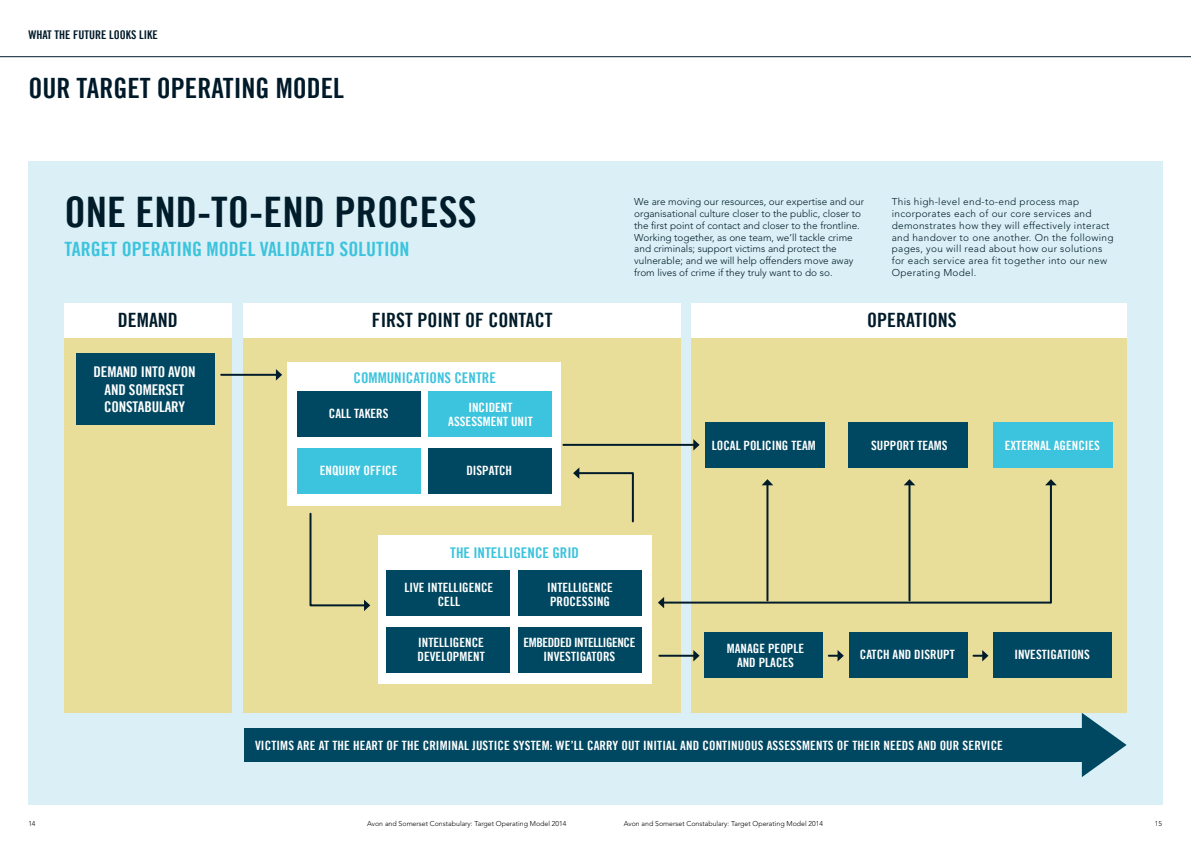
<style>
.page{position:relative;width:1191px;height:842px;background:#fff}
.page>*{position:absolute;margin:0;border:0;box-sizing:border-box;transform-origin:0 0}
.t1{font:42.1px "Trade Gothic LT Bold Cond Twenty";color:#001b29}
.t2{font:28px "Trade Gothic LT Bold Cond Twenty";color:#001a2a}
.t3{font:19.7px "Trade Gothic LT Bold Cond Twenty";color:#3cc3dd}
.t4{font:19.7px "Trade Gothic LT Bold Cond Twenty";color:#001b29}
.t5{font:14.8px "Trade Gothic LT Bold Cond Twenty";color:#3cc3dd}
.t6{font:14.8px/17.8px "Trade Gothic LT Bold Cond Twenty";letter-spacing:-.01em;color:#fff;text-align:center}
.t7{font:12.8px/13.8px "Trade Gothic LT Bold Cond Twenty";color:#fff;text-align:center}
.t8{font:12.8px/13.8px "Trade Gothic LT Bold Cond Twenty";letter-spacing:-.03em;color:#fff;text-align:center}
.t9{font:12px "Trade Gothic LT Bold Cond Twenty";color:#001a2a}
.t10{font:300 9.9px/11.8px "Avenir";color:#001b29}
.t11{font:300 9.9px/11.8px "Avenir";letter-spacing:.03em;color:#001b29}
.t12{font:300 7px "Avenir";color:#000}
</style>
<div class="page">
<div style="left:28px;top:162px;width:1134px;height:643px;background:#dbf0f6"></div>
<div style="left:64px;top:303px;width:167px;height:410px;background:#e9dd9a"></div>
<div style="left:64px;top:303px;width:167px;height:35px;background:#fff"></div>
<div style="left:243px;top:303px;width:437px;height:410px;background:#e9dd9a"></div>
<div style="left:691px;top:303px;width:435px;height:410px;background:#e9dd9a"></div>
<hr style="left:221px;top:374px;width:57px;height:2px;background:#001b29">
<svg style="left:276px;top:369px;width:6px;height:12px"></svg>
<hr style="left:662px;top:602px;width:388px;height:2px;background:#001b29">
<svg style="left:658px;top:597px;width:6px;height:11px"></svg>
<div style="left:76px;top:353px;width:138px;height:72px;background:#004861"></div>
<div style="left:288px;top:362px;width:273px;height:143px;background:#fff"></div>
<div style="left:298px;top:391px;width:123px;height:46px;background:#004861"></div>
<div style="left:298px;top:448px;width:123px;height:46px;background:#3cc3dd"></div>
<div style="left:428px;top:391px;width:124px;height:46px;background:#3cc3dd"></div>
<div style="left:428px;top:448px;width:124px;height:46px;background:#004861"></div>
<div style="left:704px;top:422px;width:120px;height:46px;background:#004861"></div>
<div style="left:847px;top:422px;width:120px;height:46px;background:#004861"></div>
<div style="left:992px;top:422px;width:120px;height:46px;background:#3cc3dd"></div>
<div style="left:378px;top:535px;width:273px;height:149px;background:#fff"></div>
<div style="left:518px;top:627px;width:124px;height:46px;background:#004861"></div>
<div style="left:386px;top:570px;width:124px;height:46px;background:#004861"></div>
<div style="left:386px;top:627px;width:124px;height:46px;background:#004861"></div>
<div style="left:244px;top:728px;width:837px;height:34px;background:#004861"></div>
<svg style="left:1081px;top:713px;width:45px;height:64px"></svg>
<div style="left:704px;top:632px;width:119px;height:46px;background:#004861"></div>
<div style="left:849px;top:632px;width:118px;height:46px;background:#004861"></div>
<div style="left:992px;top:632px;width:119px;height:46px;background:#004861"></div>
<svg style="left:309px;top:512px;width:61px;height:99px"></svg>
<svg style="left:573px;top:467px;width:61px;height:56px"></svg>
<hr style="left:563px;top:444px;width:132px;height:2px;background:#001b29">
<svg style="left:693px;top:439px;width:6px;height:12px"></svg>
<hr style="left:659px;top:655px;width:36px;height:2px;background:#001b29">
<svg style="left:693px;top:650px;width:6px;height:11px"></svg>
<svg style="left:829px;top:650px;width:14px;height:11px"></svg>
<svg style="left:973px;top:650px;width:15px;height:11px"></svg>
<hr style="left:766px;top:484px;width:2px;height:116px;background:#001b29">
<svg style="left:762px;top:479px;width:11px;height:6px"></svg>
<hr style="left:908px;top:484px;width:2px;height:116px;background:#001b29">
<svg style="left:904px;top:479px;width:11px;height:6px"></svg>
<hr style="left:1050px;top:484px;width:2px;height:118px;background:#001b29">
<svg style="left:1045px;top:479px;width:11px;height:6px"></svg>
<div style="left:243px;top:303px;width:437px;height:35px;background:#fff"></div>
<div style="left:518px;top:570px;width:124px;height:46px;background:#004861"></div>
<div style="left:691px;top:303px;width:435px;height:35px;background:#fff"></div>
<hr style="left:0;top:56px;width:1191px;height:1px;background:#001a2a">
<p class="t9" style="left:28px;top:27px;width:52px">WHATTHE FUTURE</p>
<p class="t9" style="left:109px;top:27px;width:49px">LOOKS LIKE</p>
<h2 class="t2" style="left:28px;top:71px;width:317px">OUR TARGET OPERATING MODEL</h2>
<h1 class="t1" style="left:64px;top:186px;width:414px">ONE END-TO-END PROCESS</h1>
<h3 class="t3" style="left:64px;top:237px;width:347px">TARGET OPERATING MODEL VALIDATED SOLUTION</h3>
<h3 class="t4" style="left:118px;top:308px;width:61px">DEMAND</h3>
<p class="t6" style="left:93px;top:362px;width:103px">DEMAND INTO AVON<br>AND SOMERSET<br>CONSTABULARY</p>
<h3 class="t4" style="left:372px;top:308px;width:182px">FIRST POINT OF CONTACT</h3>
<p class="t5" style="left:353px;top:368px;width:144px">COMMUNICATIONS CENTRE</p>
<p class="t7" style="left:329px;top:407px;width:61px">CALL TAKERS</p>
<p class="t7" style="left:320px;top:464px;width:79px">ENQUIRY OFFICE</p>
<p class="t7" style="left:448px;top:401px;width:86px">INCIDENT<br>ASSESSMENT UNIT</p>
<p class="t7" style="left:466px;top:464px;width:47px">DISPATCH</p>
<p class="t10" style="left:634px;top:196px;width:231px">We are moving our resources, our expertise and our organisational culture closer to the public, closer to the first point of contact and closer to the frontline.<br>Working together, as one team, we’ll tackle crime and criminals; support victims and protect the vulnerable; and we will help offenders move away from lives of crime if they truly want to do so.</p>
<p class="t11" style="left:891px;top:196px;width:223px">This high-level end-to-end process map incorporates each of our core services and demonstrates how they will effectively interact and handover to one another. On the following pages, you will read about how our solutions for each service area fit together into our new Operating Model.</p>
<h3 class="t4" style="left:867px;top:308px;width:91px">OPERATIONS</h3>
<p class="t7" style="left:712px;top:438px;width:105px">LOCAL POLICING TEAM</p>
<p class="t7" style="left:871px;top:438px;width:78px">SUPPORT TEAMS</p>
<p class="t7" style="left:1004px;top:438px;width:97px">EXTERNAL AGENCIES</p>
<p class="t5" style="left:450px;top:544px;width:130px">THE INTELLIGENCE GRID</p>
<p class="t7" style="left:404px;top:580px;width:90px">LIVE INTELLIGENCE<br>CELL</p>
<p class="t7" style="left:547px;top:580px;width:67px;text-align:left">INTELLIGENCE<br>PROCESSING</p>
<p class="t7" style="left:417px;top:636px;width:69px;text-align:left">INTELLIGENCE<br>DEVELOPMENT</p>
<p class="t7" style="left:727px;top:642px;width:79px">MANAGE PEOPLE<br>AND PLACES</p>
<p class="t7" style="left:860px;top:647px;width:96px">CATCH AND DISRUPT</p>
<p class="t7" style="left:1014px;top:647px;width:77px">INVESTIGATIONS</p>
<p class="t8" style="left:523px;top:636px;width:114px">EMBEDDED INTELLIGENCE<br>INVESTIGATORS</p>
<p class="t7" style="left:255px;top:738px;width:749px">VICTIMS ARE AT THE HEART OF THE CRIMINAL JUSTICE SYSTEM: WE’LL CARRY OUT INITIAL AND CONTINUOUS ASSESSMENTS OF THEIR NEEDS AND OUR SERVICE</p>
<p class="t12" style="left:28px;top:820px;width:9px">14</p>
<p class="t12" style="left:367px;top:820px;width:201px">Avon and Somerset Constabulary: Target Operating Model 2014</p>
<p class="t12" style="left:624px;top:820px;width:201px">Avon and Somerset Constabulary: Target Operating Model 2014</p>
<p class="t12" style="left:1154px;top:820px;width:9px">15</p>
</div>
